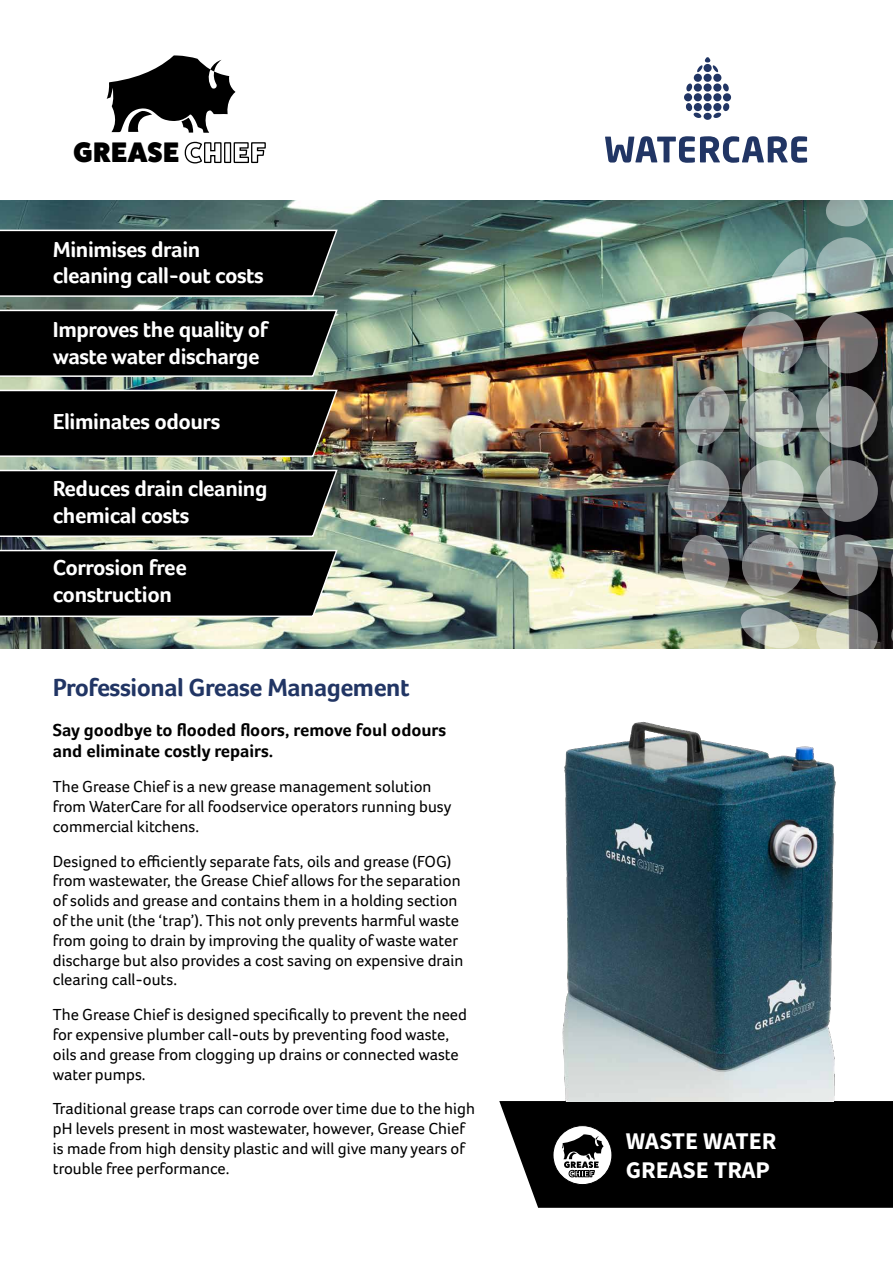
<style>
.page{position:relative;width:893px;height:1263px;background:#fff}
.page>*{position:absolute;margin:0;border:0;box-sizing:border-box;transform-origin:0 0}
.t1{font:800 28.35px "Fat Frank";letter-spacing:.035em;color:#000}
.t2{font:700 25.5px "Foco";letter-spacing:-.02em;color:#213564}
.t3{font:700 24px/28.8px "Source Sans Pro";color:#fff}
.t4{font:700 22.35px/26.8px "Foco";letter-spacing:-.02em;color:#fff}
.t5{font:700 18px/21px "Foco";color:#000}
.t6{font:16.5px/19.8px "Foco";color:#000}
</style>
<div class="page">
<img style="left:0;top:200px;width:893px;height:448px">
<svg style="left:742px;top:312px;width:62px;height:61px;background:#9f968f"></svg>
<svg style="left:824px;top:200px;width:46px;height:26px"></svg>
<svg style="left:816px;top:237px;width:62px;height:62px;background:#96aaa8"></svg>
<svg style="left:816px;top:312px;width:62px;height:61px;background:#827e7d"></svg>
<svg style="left:742px;top:386px;width:62px;height:62px;background:#adb6ae"></svg>
<svg style="left:890px;top:312px;width:3px;height:61px"></svg>
<svg style="left:890px;top:386px;width:3px;height:62px"></svg>
<svg style="left:816px;top:386px;width:62px;height:62px;background:#878a89"></svg>
<img style="left:668px;top:460px;width:61px;height:62px">
<svg style="left:742px;top:460px;width:62px;height:62px;background:#abb4ad"></svg>
<svg style="left:816px;top:460px;width:62px;height:62px;background:#7d7e80"></svg>
<svg style="left:890px;top:460px;width:3px;height:62px"></svg>
<svg style="left:742px;top:534px;width:62px;height:62px;background:#8c8d8c"></svg>
<svg style="left:816px;top:534px;width:62px;height:62px;background:#818282"></svg>
<svg style="left:889px;top:533px;width:4px;height:65px"></svg>
<svg style="left:883px;top:245px;width:10px;height:58px"></svg>
<svg style="left:764px;top:245px;width:47px;height:58px"></svg>
<svg style="left:683px;top:383px;width:50px;height:66px;background:#828c88"></svg>
<svg style="left:679px;top:532px;width:53px;height:66px;background:#8f8f8b"></svg>
<svg style="left:890px;top:604px;width:3px;height:45px"></svg>
<svg style="left:739px;top:604px;width:62px;height:45px;background:#9ca399"></svg>
<svg style="left:814px;top:607px;width:66px;height:42px;background:#8e9088"></svg>
<img style="left:562px;top:721px;width:274px;height:380px">
<div style="left:694px;top:74px;width:8px;height:8px;background:#213564;border-radius:50%"></div>
<div style="left:704px;top:74px;width:8px;height:8px;background:#213564;border-radius:50%"></div>
<div style="left:713px;top:74px;width:8px;height:8px;background:#213564;border-radius:50%"></div>
<svg style="left:703px;top:83px;width:9px;height:9px"></svg>
<div style="left:704px;top:93px;width:8px;height:8px;background:#213564;border-radius:50%"></div>
<div style="left:704px;top:103px;width:8px;height:8px;background:#213564;border-radius:50%"></div>
<svg style="left:697px;top:57px;width:21px;height:16px"></svg>
<svg style="left:713px;top:83px;width:18px;height:35px"></svg>
<svg style="left:684px;top:83px;width:17px;height:35px"></svg>
<div style="left:703px;top:113px;width:9px;height:7px;background:#213564;border-radius:50%"></div>
<svg style="left:605px;top:136px;width:202px;height:27px"></svg>
<svg style="left:107px;top:55px;width:159px;height:109px"></svg>
<svg style="left:499px;top:1101px;width:394px;height:107px;background:#191919"></svg>
<svg style="left:0;top:229px;width:339px;height:69px;background:#111312"></svg>
<svg style="left:0;top:309px;width:339px;height:69px;background:#131514"></svg>
<svg style="left:0;top:389px;width:339px;height:69px;background:#141311"></svg>
<svg style="left:0;top:469px;width:339px;height:69px;background:#151615"></svg>
<svg style="left:0;top:549px;width:339px;height:69px;background:#181917"></svg>
<h1 class="t1" style="left:73px;top:137px;width:107px">GREASE</h1>
<h3 class="t4" style="left:53px;top:235px;width:212px">Minimises drain cleaning call-out costs</h3>
<h3 class="t4" style="left:53px;top:316px;width:217px">Improves the quality of waste water discharge</h3>
<h3 class="t4" style="left:53px;top:407px;width:169px">Eliminates odours</h3>
<h3 class="t4" style="left:53px;top:474px;width:216px">Reduces drain cleaning chemical costs</h3>
<h3 class="t4" style="left:53px;top:554px;width:135px">Corrosion free construction</h3>
<h2 class="t2" style="left:53px;top:672px;width:358px">Professional Grease Management</h2>
<p class="t5" style="left:53px;top:719px;width:395px">Say goodbye to flooded floors, remove foul odours and eliminate costly repairs.</p>
<p class="t6" style="left:53px;top:776px;width:400px">The Grease Chief is a new grease management solution from WaterCare for all foodservice operators running busy commercial kitchens.</p>
<p class="t6" style="left:53px;top:851px;width:412px">Designed to efficiently separate fats, oils and grease (FOG) from wastewater, the Grease Chief allows for the separation of solids and grease and contains them in a holding section of the unit (the ‘trap’). This not only prevents harmful waste from going to drain by improving the quality of waste water discharge but also provides a cost saving on expensive drain clearing call-outs.</p>
<p class="t6" style="left:53px;top:1004px;width:416px">The Grease Chief is designed specifically to prevent the need for expensive plumber call-outs by preventing food waste, oils and grease from clogging up drains or connected waste water pumps.</p>
<p class="t6" style="left:53px;top:1099px;width:424px">Traditional grease traps can corrode over time due to the high pH levels present in most wastewater, however, Grease Chief is made from high density plastic and will give many years of trouble free performance.</p>
<h3 class="t3" style="left:626px;top:1127px;width:152px">WASTE WATER<br>GREASE TRAP</h3>
</div>
